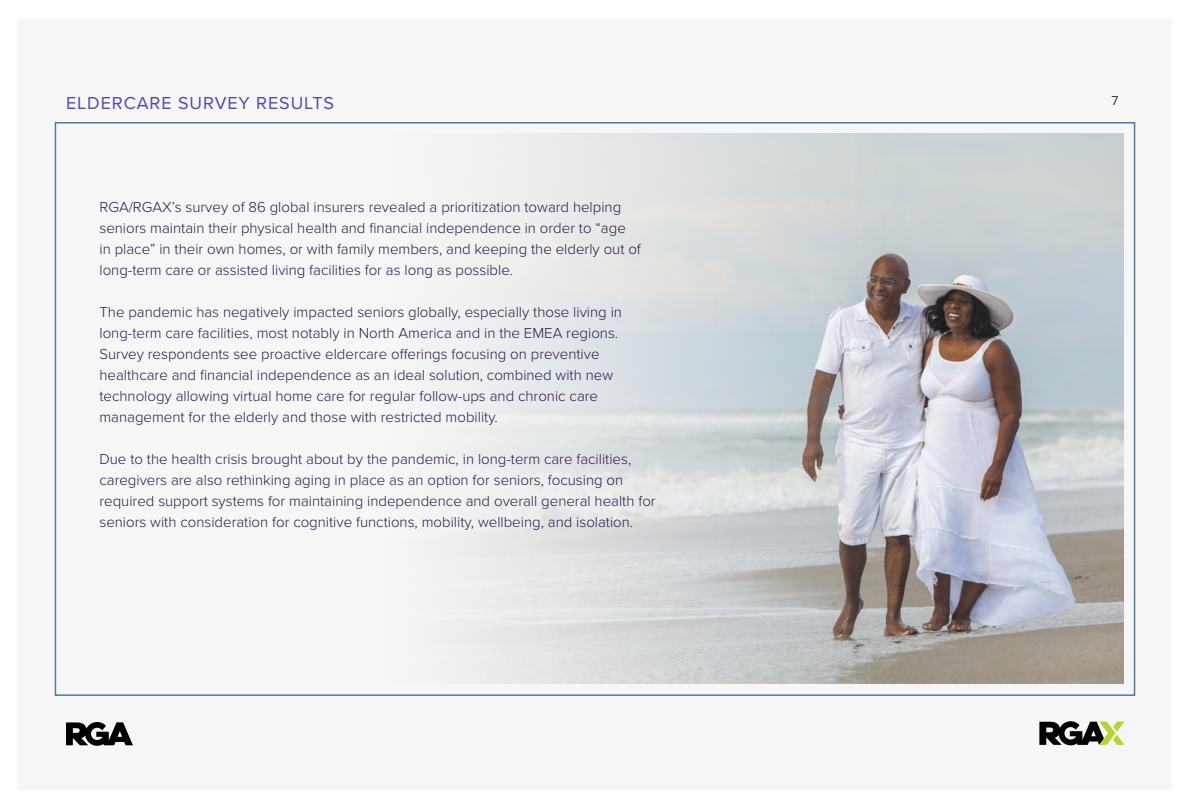
<style>
.page{position:relative;width:1190px;height:810px;background:#fff}
.page>*{position:absolute;margin:0;border:0;box-sizing:border-box;transform-origin:0 0}
.t1{font:18px "Proxima Nova";letter-spacing:.05em;color:#5645ad}
.t2{font:300 15px/21px "Proxima Nova";color:#2b1a4d}
.t3{font:13.5px "Proxima Nova";color:#3c3633}
</style>
<div class="page">
<div style="left:18px;top:20px;width:1154px;height:770px;background:#f6f6f6"></div>
<svg style="left:66px;top:722px;width:67px;height:24px"></svg>
<svg style="left:1039px;top:721px;width:85px;height:24px"></svg>
<img style="left:459px;top:134px;width:664px;height:550px">
<p class="t1" style="left:66px;top:89px;width:270px">ELDERCARE SURVEY RESULTS</p>
<p class="t3" style="left:1111px;top:90px;width:8px">7</p>
<p class="t2" style="left:99px;top:195px;width:543px">RGA/RGAX’s survey of 86 global insurers revealed a prioritization toward helping seniors maintain their physical health and financial independence in order to “age<br>in place” in their own homes, or with family members, and keeping the elderly out of long-term care or assisted living facilities for as long as possible.</p>
<p class="t2" style="left:99px;top:300px;width:524px">The pandemic has negatively impacted seniors globally, especially those living in long-term care facilities, most notably in North America and in the EMEA regions.<br>Survey respondents see proactive eldercare offerings focusing on preventive healthcare and financial independence as an ideal solution, combined with new technology allowing virtual home care for regular follow-ups and chronic care management for the elderly and those with restricted mobility.</p>
<p class="t2" style="left:99px;top:447px;width:557px">Due to the health crisis brought about by the pandemic, in long-term care facilities, caregivers are also rethinking aging in place as an option for seniors, focusing on required support systems for maintaining independence and overall general health for seniors with consideration for cognitive functions, mobility, wellbeing, and isolation.</p>
</div>
